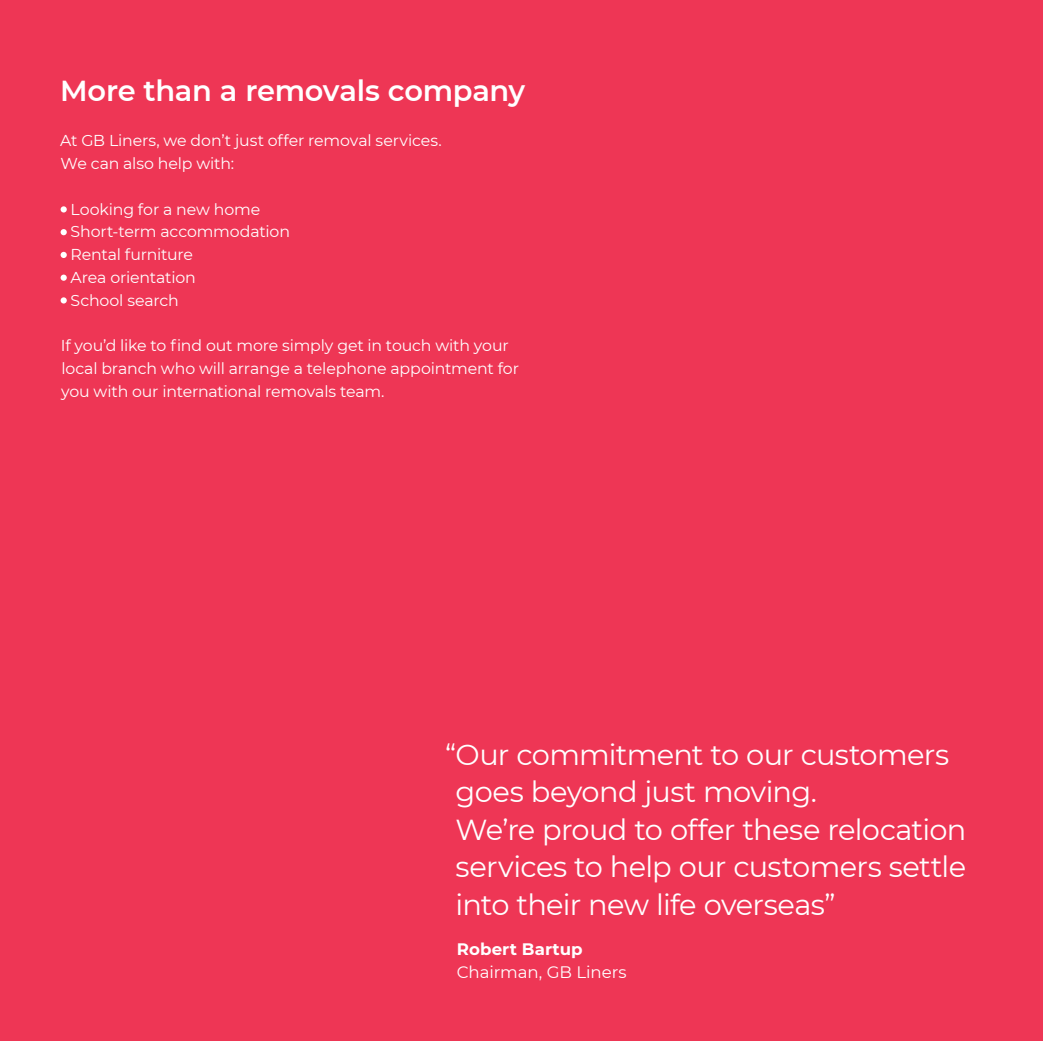
<style>
.page{position:relative;width:1043px;height:1041px;background:#ee3655}
.page>*{position:absolute;margin:0;border:0;box-sizing:border-box;transform-origin:0 0}
.t1{font:28.88px/37.6px "Montserrat";letter-spacing:-.025em;color:#fff}
.t2{font:600 28.88px "Montserrat";letter-spacing:-.01em;color:#fff}
.t3{font:16.62px "Montserrat";letter-spacing:-.005em;color:#fff}
.t4{font:700 16.62px "Montserrat";letter-spacing:.005em;color:#fff}
.t5{font:15.75px/22.8px "Montserrat";letter-spacing:-.01em;color:#fff}
</style>
<div class="page">
<svg style="left:61px;top:206px;width:6px;height:6px"></svg>
<svg style="left:61px;top:229px;width:6px;height:6px"></svg>
<svg style="left:61px;top:252px;width:6px;height:6px"></svg>
<svg style="left:61px;top:275px;width:6px;height:6px"></svg>
<svg style="left:61px;top:297px;width:6px;height:6px"></svg>
<h1 class="t2" style="left:60px;top:70px;width:466px">More than a removals company</h1>
<p class="t5" style="left:60px;top:129px;width:383px">At GB Liners, we don’t just offer removal services.<br>We can also help with:</p>
<p class="t5" style="left:71px;top:197px;width:221px">Looking for a new home<br>Short-term accommodation<br>Rental furniture<br>Area orientation<br>School search</p>
<p class="t5" style="left:61px;top:334px;width:460px">If you’d like to find out more simply get in touch with your local branch who will arrange a telephone appointment for you with our international removals team.</p>
<h1 class="t1" style="left:456px;top:734px;width:512px;text-indent:-10px">“Our commitment to our customers goes beyond just moving.<br>We’re proud to offer these relocation services to help our customers settle into their new life overseas”</h1>
<p class="t4" style="left:457px;top:937px;width:127px">Robert Bartup</p>
<p class="t3" style="left:457px;top:960px;width:171px">Chairman, GB Liners</p>
</div>
